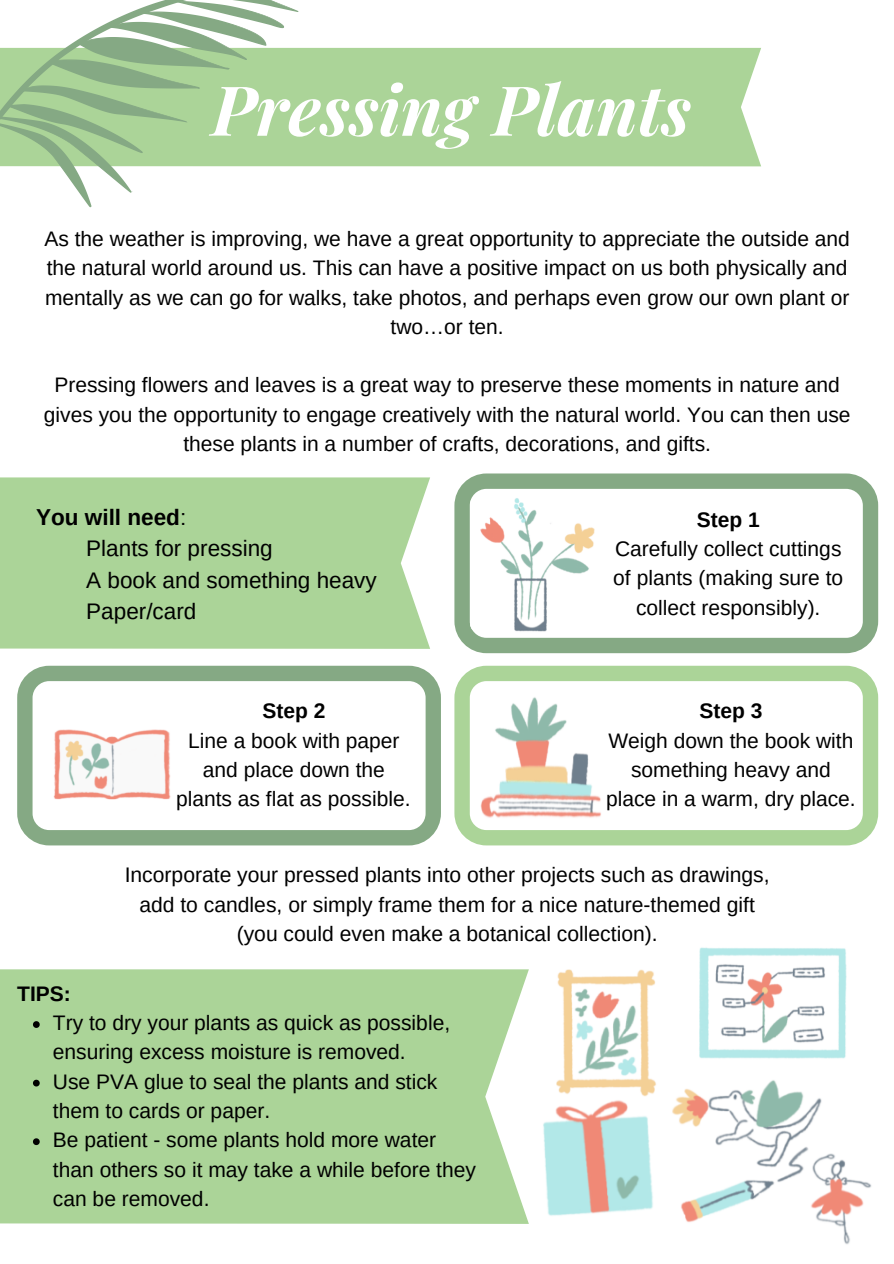
<style>
.page{position:relative;width:894px;height:1264px;background:#fff}
.page>*{position:absolute;margin:0;border:0;box-sizing:border-box;transform-origin:0 0}
.t1{font:italic 700 68.85px "Playfair Display";color:#fff}
.t2{font:22.5px "Arimo";color:#000}
.t3{font:700 22.5px "Arimo";color:#000}
.t4{font:21.15px/29.4px "Arimo";color:#000;text-align:center}
.t5{font:21px/29.2px "Arimo";color:#000;text-align:center}
.t6{font:700 21px "Arimo";color:#000}
.s1{font-weight:400}
</style>
<div class="page">
<div style="left:298px;top:48px;width:463px;height:118px;background:#abd498"></div>
<svg style="left:0;top:0;width:298px;height:207px"></svg>
<div style="left:0;top:477px;width:430px;height:172px;background:#abd498"></div>
<svg style="left:454px;top:473px;width:423px;height:180px"></svg>
<img style="left:470px;top:495px;width:137px;height:137px;border-radius:9px">
<svg style="left:454px;top:665px;width:423px;height:180px"></svg>
<svg style="left:17px;top:665px;width:424px;height:180px"></svg>
<img style="left:473px;top:687px;width:137px;height:137px;border-radius:9px">
<img style="left:46px;top:726px;width:130px;height:73px;border-radius:6px">
<img style="left:671px;top:1051px;width:202px;height:201px;border-radius:13px">
<img style="left:518px;top:1096px;width:135px;height:128px">
<img style="left:541px;top:969px;width:128px;height:127px;border-radius:8px">
<img style="left:693px;top:947px;width:158px;height:119px">
<div style="left:0;top:969px;width:528px;height:254px;background:#abd498"></div>
<svg style="left:33px;top:1021px;width:7px;height:6px"></svg>
<svg style="left:33px;top:1079px;width:7px;height:7px"></svg>
<svg style="left:33px;top:1138px;width:7px;height:7px"></svg>
<p class="t1" style="left:212px;top:61px;width:480px">Pressing Plants</p>
<p class="t5" style="left:44px;top:224px;width:806px">As the weather is improving, we have a great opportunity to appreciate the outside and the natural world around us. This can have a positive impact on us both physically and mentally as we can go for walks, take photos, and perhaps even grow our own plant or two…or ten.</p>
<p class="t5" style="left:44px;top:370px;width:807px">Pressing flowers and leaves is a great way to preserve these moments in nature and gives you the opportunity to engage creatively with the natural world. You can then use these plants in a number of crafts, decorations, and gifts.</p>
<p class="t3" style="left:36px;top:504px;width:152px">You will need<span class="s1">:</span></p>
<p class="t2" style="left:86px;top:535px;width:188px">Plants for pressing</p>
<p class="t2" style="left:86px;top:567px;width:292px">A book and something heavy</p>
<p class="t2" style="left:86px;top:598px;width:112px">Paper/card</p>
<p class="t6" style="left:262px;top:699px;width:64px">Step 2</p>
<p class="t5" style="left:176px;top:725px;width:236px">Line a book with paper and place down the plants as flat as possible.</p>
<p class="t6" style="left:696px;top:508px;width:64px">Step 1</p>
<p class="t5" style="left:613px;top:534px;width:231px">Carefully collect cuttings of plants (making sure to collect responsibly).</p>
<p class="t6" style="left:699px;top:699px;width:64px">Step 3</p>
<p class="t5" style="left:606px;top:725px;width:251px">Weigh down the book with something heavy and place in a warm, dry place.</p>
<p class="t6" style="left:17px;top:981px;width:55px">TIPS:</p>
<p class="t4" style="left:125px;top:860px;width:646px">Incorporate your pressed plants into other projects such as drawings, add to candles, or simply frame them for a nice nature-themed gift (you could even make a botanical collection).</p>
<p class="t5" style="left:53px;top:1008px;width:398px;text-align:left">Try to dry your plants as quick as possible, ensuring excess moisture is removed.</p>
<p class="t5" style="left:53px;top:1066px;width:386px;text-align:left">Use PVA glue to seal the plants and stick them to cards or paper.</p>
<p class="t5" style="left:53px;top:1125px;width:424px;text-align:left">Be patient - some plants hold more water than others so it may take a while before they can be removed.</p>
</div>
